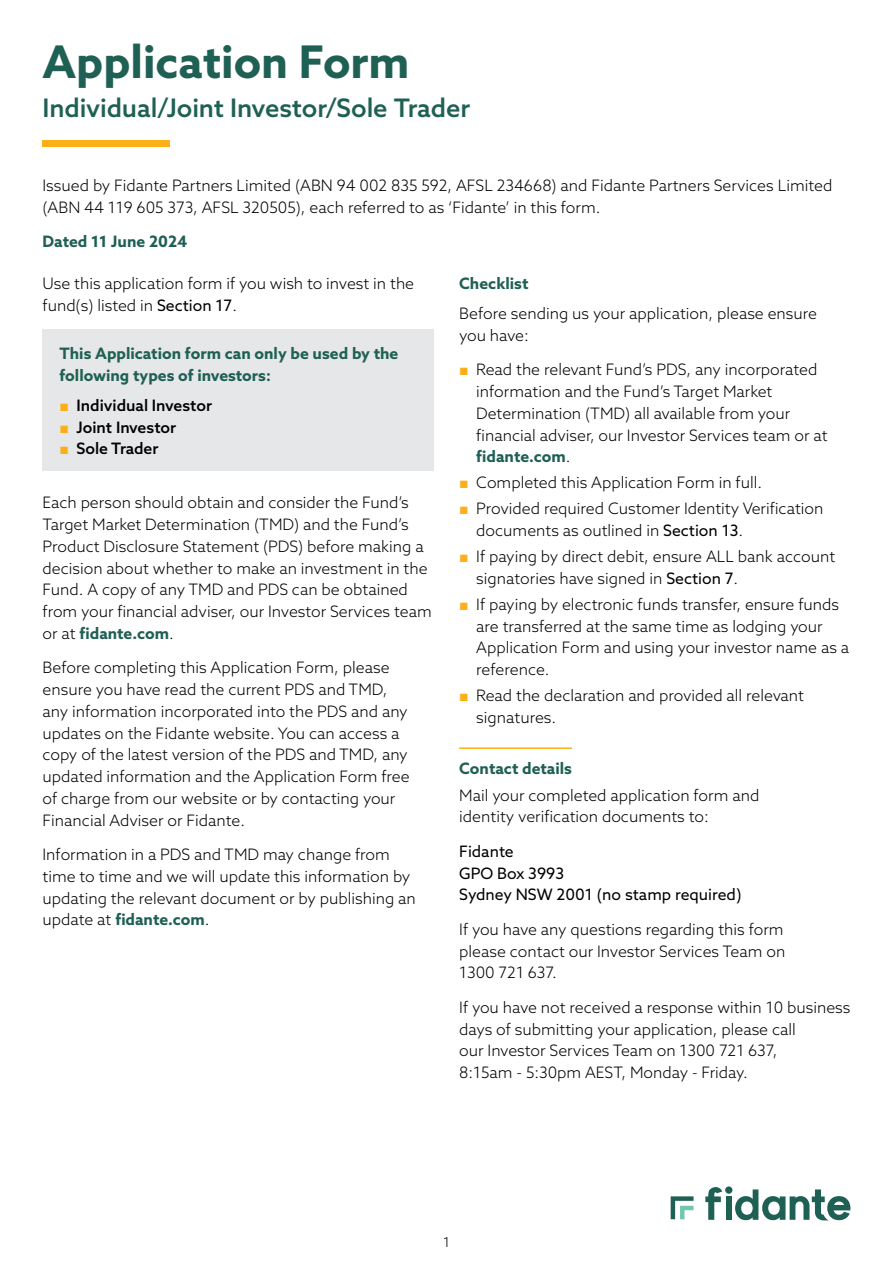
<style>
.page{position:relative;width:893px;height:1263px;background:#fff}
.page>*{position:absolute;margin:0;border:0;box-sizing:border-box;transform-origin:0 0}
.t1{font:700 45px "Azo Sans";color:#1f6055}
.t2{font:500 25.5px "Azo Sans";letter-spacing:-.005em;color:#1f6055}
.t3{font:300 15.75px/21.8px "Azo Sans";color:#000}
.t4{font:700 15.75px/21.8px "Azo Sans";color:#1f6055}
.t5{font:15.75px/21.8px "Azo Sans";color:#000}
.t6{font:500 15.75px "Azo Sans";color:#000}
.t7{font:300 13.5px "Azo Sans";color:#000}
.s1{font-weight:400}
.s2{font-family:"Arial";font-weight:700;color:#fcaf17}
.s3{font-weight:700;color:#1f6055}
</style>
<div class="page">
<div style="left:43px;top:140px;width:127px;height:7px;background:#fcaf17"></div>
<div style="left:43px;top:329px;width:391px;height:142px;background:#e6e7e8"></div>
<hr style="left:459px;top:747px;width:113px;height:2px;background:#fcaf17">
<svg style="left:705px;top:1187px;width:17px;height:33px"></svg>
<div style="left:726px;top:1196px;width:6px;height:24px;background:#1f6055"></div>
<svg style="left:735px;top:1189px;width:115px;height:31px"></svg>
<div style="left:725px;top:1186px;width:7px;height:8px;background:#1f6055;border-radius:50%"></div>
<svg style="left:671px;top:1196px;width:22px;height:23px"></svg>
<h1 class="t1" style="left:43px;top:32px;width:369px">Application Form</h1>
<h2 class="t2" style="left:43px;top:91px;width:429px">Individual/Joint Investor/Sole Trader</h2>
<p class="t3" style="left:43px;top:174px;width:791px">Issued by Fidante Partners Limited (ABN 94 002 835 592, AFSL 234668) and Fidante Partners Services Limited (ABN 44 119 605 373, AFSL 320505), each referred to as ‘Fidante’ in this form.</p>
<p class="t4" style="left:43px;top:231px;width:147px">Dated 11 June 2024</p>
<p class="t3" style="left:43px;top:272px;width:373px">Use this application form if you wish to invest in the fund(s) listed in <span class="s1">Section 17</span>.</p>
<p class="t4" style="left:60px;top:342px;width:340px">This Application form can only be used by the following types of investors:</p>
<p class="t6" style="left:60px;top:395px;width:154px"><span class="s2">■</span> Individual Investor</p>
<p class="t6" style="left:60px;top:417px;width:118px"><span class="s2">■</span> Joint Investor</p>
<p class="t6" style="left:60px;top:438px;width:101px"><span class="s2">■</span> Sole Trader</p>
<p class="t3" style="left:43px;top:492px;width:391px">Each person should obtain and consider the Fund’s Target Market Determination (TMD) and the Fund’s Product Disclosure Statement (PDS) before making a decision about whether to make an investment in the Fund. A copy of any TMD and PDS can be obtained from your financial adviser, our Investor Services team or at <span class="s3">fidante.com</span>.</p>
<p class="t3" style="left:43px;top:657px;width:369px">Before completing this Application Form, please ensure you have read the current PDS and TMD, any information incorporated into the PDS and any updates on the Fidante website. You can access a copy of the latest version of the PDS and TMD, any updated information and the Application Form free of charge from our website or by contacting your Financial Adviser or Fidante.</p>
<p class="t3" style="left:43px;top:843px;width:375px">Information in a PDS and TMD may change from time to time and we will update this information by updating the relevant document or by publishing an update at <span class="s3">fidante.com</span>.</p>
<p class="t4" style="left:459px;top:272px;width:71px">Checklist</p>
<p class="t3" style="left:459px;top:302px;width:359px">Before sending us your application, please ensure you have:</p>
<p class="t3" style="left:476px;top:359px;width:353px;text-indent:-17px"><span class="s2">■</span> Read the relevant Fund’s PDS, any incorporated information and the Fund’s Target Market Determination (TMD) all available from your financial adviser, our Investor Services team or at <span class="s3">fidante.com</span>.</p>
<p class="t3" style="left:459px;top:472px;width:304px"><span class="s2">■</span> Completed this Application Form in full.</p>
<p class="t3" style="left:476px;top:498px;width:349px;text-indent:-17px"><span class="s2">■</span> Provided required Customer Identity Verification documents as outlined in <span class="s1">Section 13</span>.</p>
<p class="t3" style="left:476px;top:545px;width:360px;text-indent:-17px"><span class="s2">■</span> If paying by direct debit, ensure ALL bank account signatories have signed in <span class="s1">Section 7</span>.</p>
<p class="t3" style="left:476px;top:593px;width:374px;text-indent:-17px"><span class="s2">■</span> If paying by electronic funds transfer, ensure funds are transferred at the same time as lodging your Application Form and using your investor name as a reference.</p>
<p class="t3" style="left:476px;top:684px;width:329px;text-indent:-17px"><span class="s2">■</span> Read the declaration and provided all relevant signatures.</p>
<p class="t4" style="left:459px;top:758px;width:114px">Contact details</p>
<p class="t3" style="left:459px;top:784px;width:302px">Mail your completed application form and identity verification documents to:</p>
<p class="t5" style="left:459px;top:840px;width:284px">Fidante<br>GPO Box 3993<br>Sydney NSW 2001 (no stamp required)</p>
<p class="t3" style="left:459px;top:918px;width:328px;text-align:justify">If you have any questions regarding this form please contact our Investor Services Team on 1300 721 637.</p>
<p class="t3" style="left:459px;top:996px;width:393px">If you have not received a response within 10 business days of submitting your application, please call<br>our Investor Services Team on 1300 721 637,<br>8:15am - 5:30pm AEST, Monday - Friday.</p>
<p class="t7" style="left:443px;top:1233px;width:8px">1</p>
</div>
